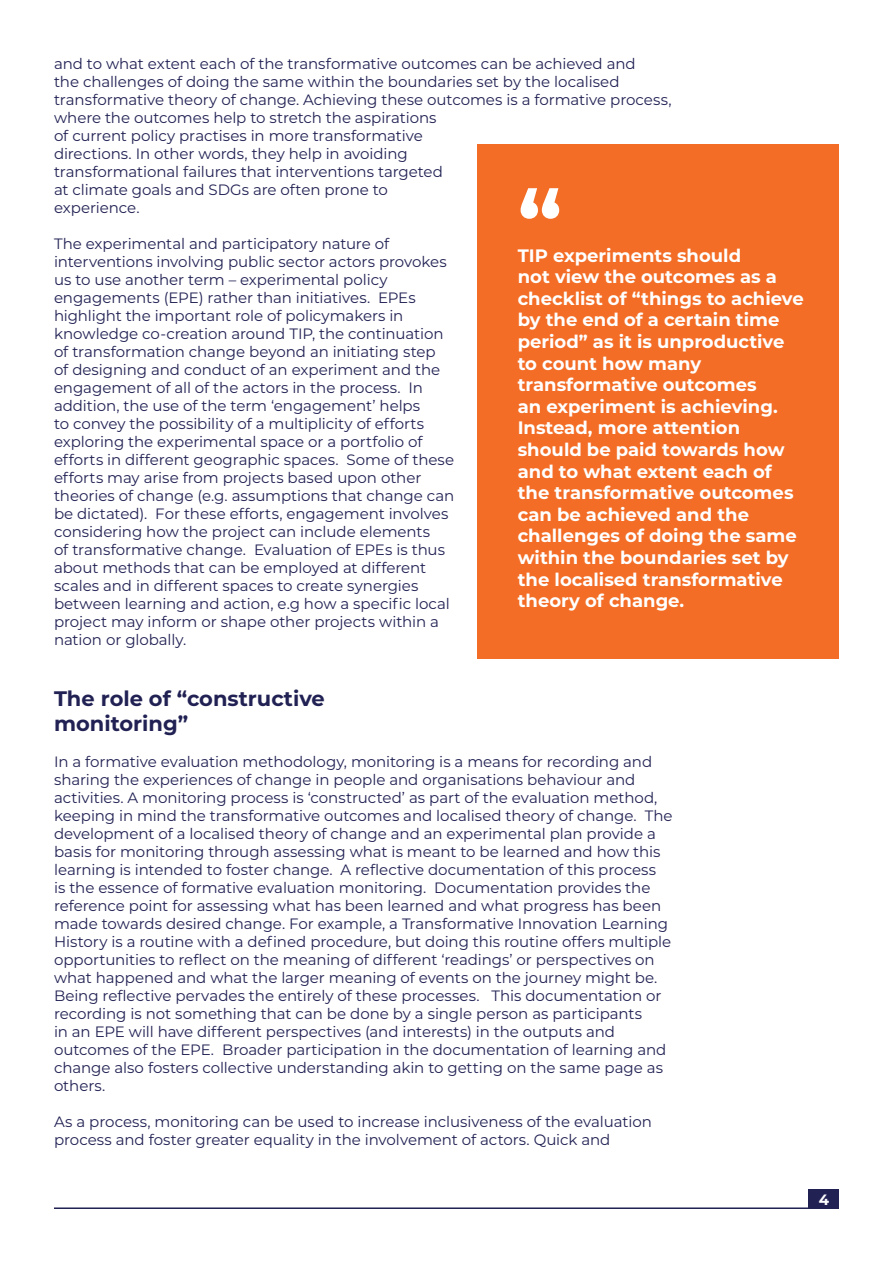
<style>
.page{position:relative;width:893px;height:1263px;background:#fff}
.page>*{position:absolute;margin:0;border:0;box-sizing:border-box;transform-origin:0 0}
.t1{font:700 90px "Montserrat";color:#fff}
.t2{font:700 21px/25.2px "Montserrat";color:#212154}
.t3{font:700 18px/21.6px "Montserrat";color:#fff}
.t4{font:15px/18px "Montserrat";letter-spacing:-.005em;color:#212154}
.t5{font:700 15px "Montserrat";color:#fff}
</style>
<div class="page">
<hr style="left:54px;top:1207px;width:755px;height:2px;background:#212154">
<div style="left:809px;top:1189px;width:30px;height:20px;background:#212154"></div>
<div style="left:477px;top:144px;width:362px;height:515px;background:#f36d26"></div>
<p class="t4" style="left:54px;top:54px;width:619px">and to what extent each of the transformative outcomes can be achieved and<br>the challenges of doing the same within the boundaries set by the localised transformative theory of change. Achieving these outcomes is a formative process, where the outcomes help to stretch the aspirations<br>of current policy practises in more transformative<br>directions. In other words, they help in avoiding<br>transformational failures that interventions targeted<br>at climate goals and SDGs are often prone to<br>experience.</p>
<p class="t4" style="left:54px;top:234px;width:402px">The experimental and participatory nature of interventions involving public sector actors provokes us to use another term – experimental policy engagements (EPE) rather than initiatives. EPEs highlight the important role of policymakers in knowledge co-creation around TIP, the continuation of transformation change beyond an initiating step<br>of designing and conduct of an experiment and the engagement of all of the actors in the process. In addition, the use of the term ‘engagement’ helps<br>to convey the possibility of a multiplicity of efforts exploring the experimental space or a portfolio of efforts in different geographic spaces. Some of these efforts may arise from projects based upon other theories of change (e.g. assumptions that change can be dictated). For these efforts, engagement involves considering how the project can include elements<br>of transformative change. Evaluation of EPEs is thus about methods that can be employed at different scales and in different spaces to create synergies between learning and action, e.g how a specific local project may inform or shape other projects within a nation or globally.</p>
<h1 class="t1" style="left:518px;top:158px;width:46px">“</h1>
<p class="t3" style="left:518px;top:243px;width:288px">TIP experiments should<br>not view the outcomes as a checklist of “things to achieve by the end of a certain time period” as it is unproductive to count how many transformative outcomes<br>an experiment is achieving.<br>Instead, more attention should be paid towards how and to what extent each of the transformative outcomes can be achieved and the challenges of doing the same within the boundaries set by the localised transformative theory of change.</p>
<h2 class="t2" style="left:54px;top:685px;width:272px">The role of “constructive monitoring”</h2>
<p class="t4" style="left:54px;top:752px;width:620px">In a formative evaluation methodology, monitoring is a means for recording and sharing the experiences of change in people and organisations behaviour and activities. A monitoring process is ‘constructed’ as part of the evaluation method, keeping in mind the transformative outcomes and localised theory of change. The development of a localised theory of change and an experimental plan provide a basis for monitoring through assessing what is meant to be learned and how this learning is intended to foster change. A reflective documentation of this process<br>is the essence of formative evaluation monitoring. Documentation provides the reference point for assessing what has been learned and what progress has been made towards desired change. For example, a Transformative Innovation Learning History is a routine with a defined procedure, but doing this routine offers multiple opportunities to reflect on the meaning of different ‘readings’ or perspectives on what happened and what the larger meaning of events on the journey might be.<br>Being reflective pervades the entirely of these processes. This documentation or recording is not something that can be done by a single person as participants<br>in an EPE will have different perspectives (and interests) in the outputs and outcomes of the EPE. Broader participation in the documentation of learning and change also fosters collective understanding akin to getting on the same page as others.</p>
<p class="t4" style="left:54px;top:1112px;width:599px">As a process, monitoring can be used to increase inclusiveness of the evaluation process and foster greater equality in the involvement of actors. Quick and</p>
<p class="t5" style="left:819px;top:1189px;width:12px">4</p>
</div>
